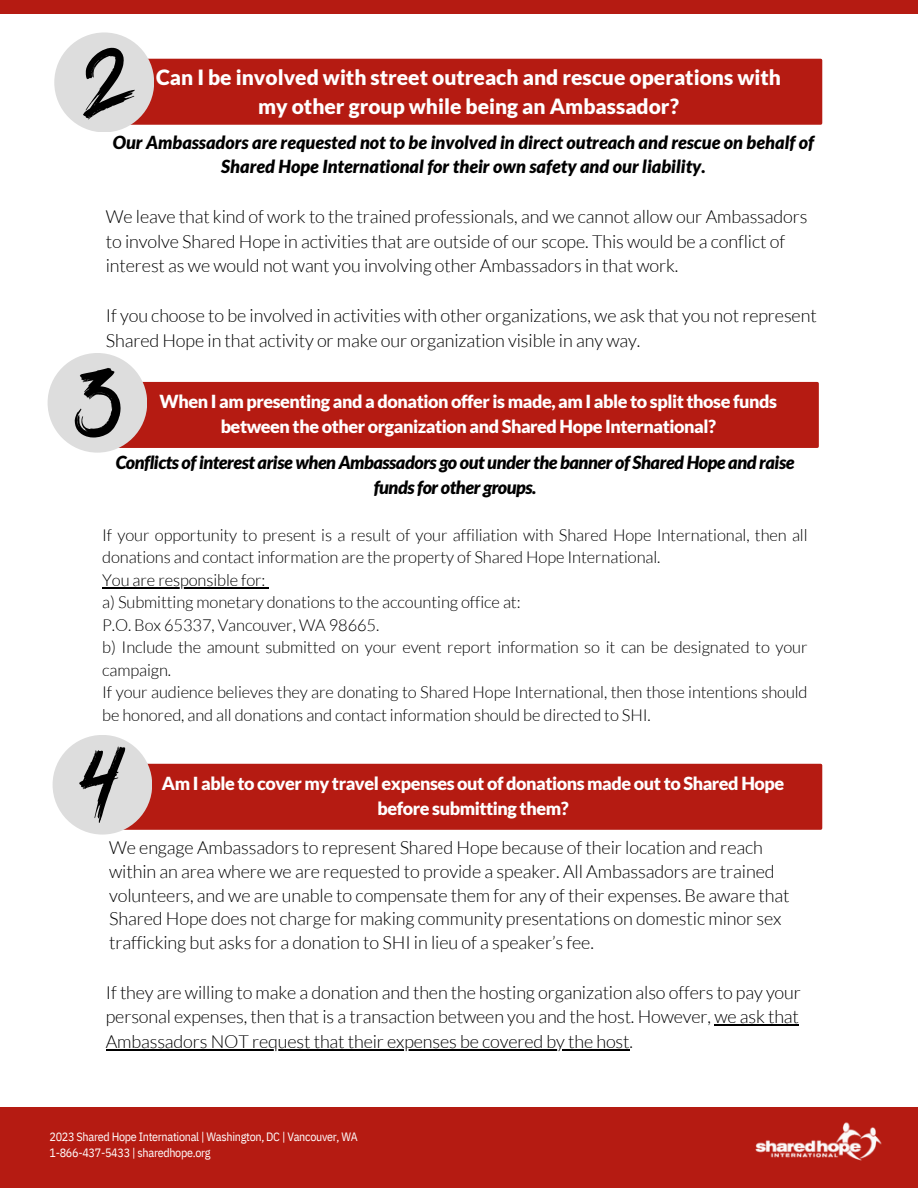
<style>
.page{position:relative;width:918px;height:1188px;background:#fff}
.page>*{position:absolute;margin:0;border:0;box-sizing:border-box;transform-origin:0 0}
.t1{font:900 21px/29.2px "Lato";color:#fff;text-align:center}
.t2{font:300 18px/24.8px "Lato";letter-spacing:-.005em;color:#000}
.t3{font:900 18px/24.8px "Lato";letter-spacing:-.025em;color:#fff;text-align:center}
.t4{font:italic 900 18px "Lato";color:#000}
.t5{font:italic 900 18px/24.8px "Lato";letter-spacing:-.025em;color:#000;text-align:center}
.t6{font:300 16.5px/22.5px "Lato";letter-spacing:-.005em;color:#000}
.t7{font:12px "IBM Plex Sans Cond";letter-spacing:-.025em;color:#fff}
</style>
<div class="page">
<div style="left:0;top:1107px;width:918px;height:81px;background:#b51b12"></div>
<img style="left:755px;top:1122px;width:127px;height:39px">
<div style="left:0;top:0;width:918px;height:13px;background:#b51b12"></div>
<div style="left:106px;top:60px;width:715px;height:63px;background:#b51b12"></div>
<div style="left:105px;top:59px;width:717px;height:66px;border:3px solid #b51b12"></div>
<div style="left:103px;top:383px;width:714px;height:63px;background:#b51b12"></div>
<div style="left:101px;top:382px;width:718px;height:66px;border:3px solid #b51b12"></div>
<hr style="left:102px;top:587px;width:163px;height:1px;background:#000">
<div style="left:106px;top:765px;width:715px;height:63px;background:#b51b12"></div>
<div style="left:105px;top:764px;width:717px;height:66px;border:3px solid #b51b12"></div>
<div style="left:54px;top:32px;width:100px;height:100px;background:#ddd;border-radius:50%"></div>
<div style="left:48px;top:353px;width:99px;height:100px;background:#ddd;border-radius:50%"></div>
<div style="left:53px;top:735px;width:99px;height:100px;background:#ddd;border-radius:50%"></div>
<svg style="left:83px;top:48px;width:52px;height:71px"></svg>
<svg style="left:75px;top:368px;width:46px;height:70px"></svg>
<svg style="left:79px;top:747px;width:46px;height:76px"></svg>
<hr style="left:714px;top:1025px;width:85px;height:1px;background:#000">
<hr style="left:106px;top:1049px;width:524px;height:1px;background:#000">
<p class="t1" style="left:156px;top:62px;width:626px">Can I be involved with street outreach and rescue operations with my other group while being an Ambassador?</p>
<p class="t4" style="left:113px;top:131px;width:703px">Our Ambassadors are requested not to be involved in direct outreach and rescue on behalf of</p>
<p class="t4" style="left:221px;top:156px;width:486px">Shared Hope International for their own safety and our liability.</p>
<p class="t2" style="left:106px;top:203px;width:703px">We leave that kind of work to the trained professionals, and we cannot allow our Ambassadors to involve Shared Hope in activities that are outside of our scope. This would be a conflict of interest as we would not want you involving other Ambassadors in that work.</p>
<p class="t2" style="left:106px;top:302px;width:712px">If you choose to be involved in activities with other organizations, we ask that you not represent<br>Shared Hope in that activity or make our organization visible in any way.</p>
<p class="t3" style="left:160px;top:389px;width:619px">When I am presenting and a donation offer is made, am I able to split those funds between the other organization and Shared Hope International?</p>
<p class="t5" style="left:116px;top:449px;width:680px">Conflicts of interest arise when Ambassadors go out under the banner of Shared Hope and raise funds for other groups.</p>
<p class="t6" style="left:102px;top:523px;width:707px">If your opportunity to present is a result of your affiliation with Shared Hope International, then all donations and contact information are the property of Shared Hope International.</p>
<p class="t6" style="left:102px;top:568px;width:165px">You are responsible for:</p>
<p class="t6" style="left:102px;top:591px;width:420px">a) Submitting monetary donations to the accounting office at:</p>
<p class="t6" style="left:102px;top:613px;width:279px">P.O. Box 65337, Vancouver, WA 98665.</p>
<p class="t6" style="left:102px;top:636px;width:707px">b) Include the amount submitted on your event report information so it can be designated to your campaign.</p>
<p class="t6" style="left:102px;top:681px;width:707px">If your audience believes they are donating to Shared Hope International, then those intentions should be honored, and all donations and contact information should be directed to SHI.</p>
<p class="t3" style="left:162px;top:771px;width:624px">Am I able to cover my travel expenses out of donations made out to Shared Hope before submitting them?</p>
<p class="t2" style="left:109px;top:836px;width:682px;line-height:23.7px">We engage Ambassadors to represent Shared Hope because of their location and reach within an area where we are requested to provide a speaker. All Ambassadors are trained volunteers, and we are unable to compensate them for any of their expenses. Be aware that Shared Hope does not charge for making community presentations on domestic minor sex trafficking but asks for a donation to SHI in lieu of a speaker’s fee.</p>
<p class="t2" style="left:106px;top:979px;width:697px;text-align:justify">If they are willing to make a donation and then the hosting organization also offers to pay your personal expenses, then that is a transaction between you and the host. However, we ask that Ambassadors NOT request that their expenses be covered by the host.</p>
<p class="t7" style="left:50px;top:1129px;width:310px">2023 Shared Hope International | Washington, DC | Vancouver, WA</p>
<p class="t7" style="left:50px;top:1145px;width:163px">1-866-437-5433 | sharedhope.org</p>
</div>
